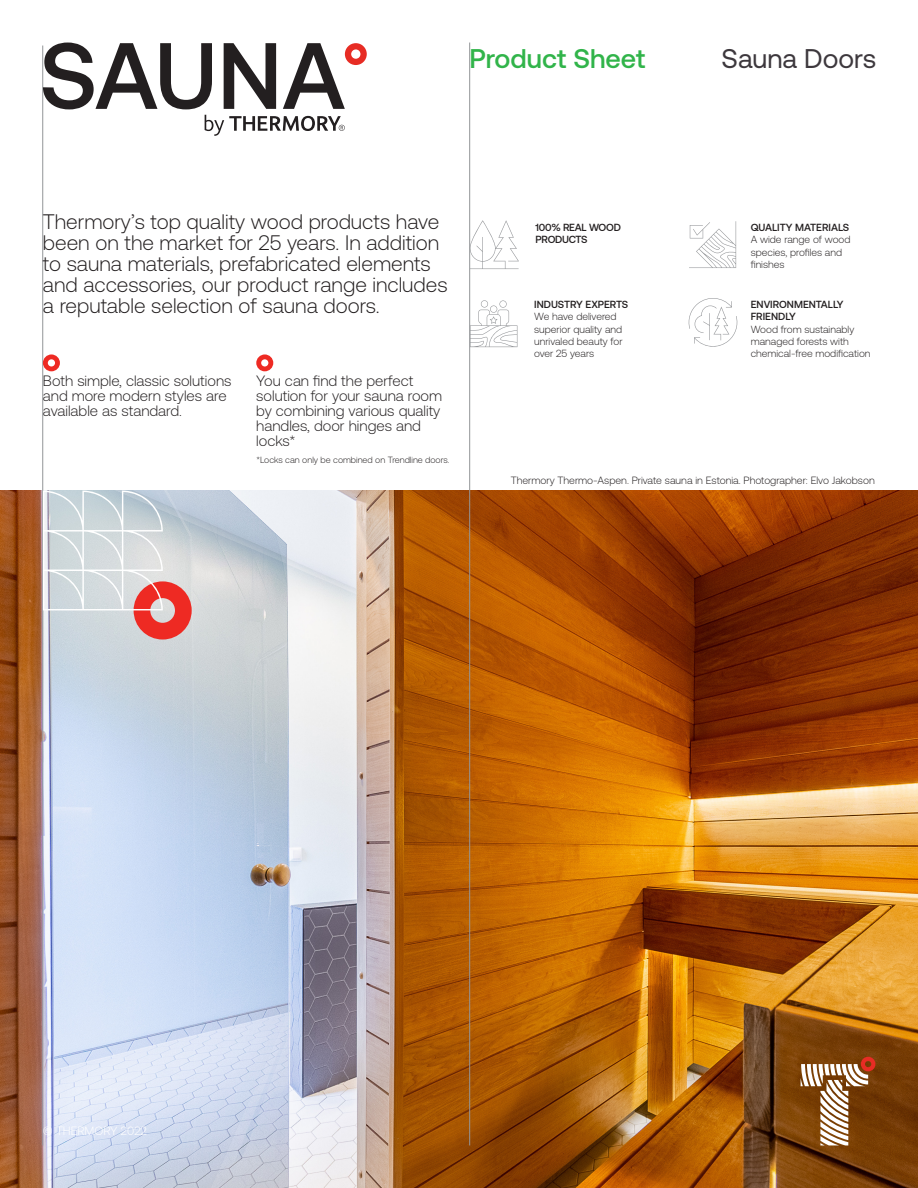
<style>
.page{position:relative;width:918px;height:1188px;background:#fff}
.page>*{position:absolute;margin:0;border:0;box-sizing:border-box;transform-origin:0 0}
.t1{font:500 27px "Aeonik";color:#31b44a}
.t2{font:27px "Aeonik";color:#3d383d}
.Lead_14_14{font:300 21px/21px "Aeonik";color:#231f20}
.Body_10_10_Punane_mu{font:300 15px/15px "Aeonik";color:#231f20}
.t3{font:300 12px "Aeonik";color:#fff}
.pildiallkiri{font:300 10.5px "Aeonik";color:#231f20}
.Body{font:300 10.35px/12.5px "Aeonik";color:#231f20}
.Body-2{font:500 10.35px/12.5px "Aeonik";color:#231f20}
.Body-3{font:500 10.35px/12.5px "Aeonik";letter-spacing:-.02em;color:#231f20}
.pildiallkiri-2{font:300 9px "Aeonik";color:#231f20}
</style>
<div class="page">
<img style="left:0;top:490px;width:918px;height:698px">
<hr style="left:42px;top:46px;width:1px;height:1099px;background:#939598">
<hr style="left:469px;top:43px;width:1px;height:1102px;background:#939598">
<svg style="left:801px;top:1057px;width:74px;height:88px"></svg>
<svg style="left:43px;top:354px;width:17px;height:17px"></svg>
<svg style="left:256px;top:354px;width:17px;height:17px"></svg>
<svg style="left:43px;top:43px;width:169px;height:66px"></svg>
<svg style="left:224px;top:43px;width:52px;height:66px"></svg>
<svg style="left:283px;top:43px;width:84px;height:66px"></svg>
<svg style="left:205px;top:115px;width:140px;height:21px"></svg>
<svg style="left:688px;top:298px;width:50px;height:49px"></svg>
<svg style="left:470px;top:220px;width:49px;height:49px"></svg>
<svg style="left:689px;top:221px;width:47px;height:47px"></svg>
<svg style="left:470px;top:300px;width:47px;height:47px"></svg>
<svg style="left:43px;top:491px;width:149px;height:149px;background:#d5c8cb"></svg>
<p class="t1" style="left:470px;top:43px;width:177px">Product Sheet</p>
<p class="t2" style="left:722px;top:43px;width:156px">Sauna Doors</p>
<p class="Lead_14_14" style="left:43px;top:211px;width:406px">Thermory’s top quality wood products have been on the market for 25 years. In addition to sauna materials, prefabricated elements and accessories, our product range includes a reputable selection of sauna doors.</p>
<p class="Body_10_10_Punane_mu" style="left:43px;top:374px;width:190px">Both simple, classic solutions and more modern styles are available as standard.</p>
<p class="Body_10_10_Punane_mu" style="left:256px;top:374px;width:187px">You can find the perfect solution for your sauna room</p>
<p class="Body_10_10_Punane_mu" style="left:256px;top:404px;width:186px">by combining various quality handles, door hinges and locks*</p>
<p class="pildiallkiri-2" style="left:257px;top:455px;width:194px">*Locks can only be combined on Trendline doors.</p>
<p class="Body-3" style="left:535px;top:221px;width:87px">100% REAL WOOD<br>PRODUCTS</p>
<p class="Body-2" style="left:534px;top:298px;width:95px">INDUSTRY EXPERTS</p>
<p class="Body" style="left:534px;top:310px;width:90px">We have delivered superior quality and unrivaled beauty for over 25 years</p>
<p class="Body-2" style="left:751px;top:221px;width:100px">QUALITY MATERIALS</p>
<p class="Body" style="left:751px;top:234px;width:101px">A wide range of wood species, profiles and finishes</p>
<p class="Body-2" style="left:751px;top:298px;width:94px">ENVIRONMENTALLY<br>FRIENDLY</p>
<p class="Body" style="left:751px;top:323px;width:121px">Wood from sustainably managed forests with chemical-free modification</p>
<p class="pildiallkiri" style="left:511px;top:474px;width:366px">Thermory Thermo-Aspen. Private sauna in Estonia. Photographer: Elvo Jakobson</p>
<p class="t3" style="left:43px;top:1125px;width:105px">© THERMORY 2022</p>
</div>
